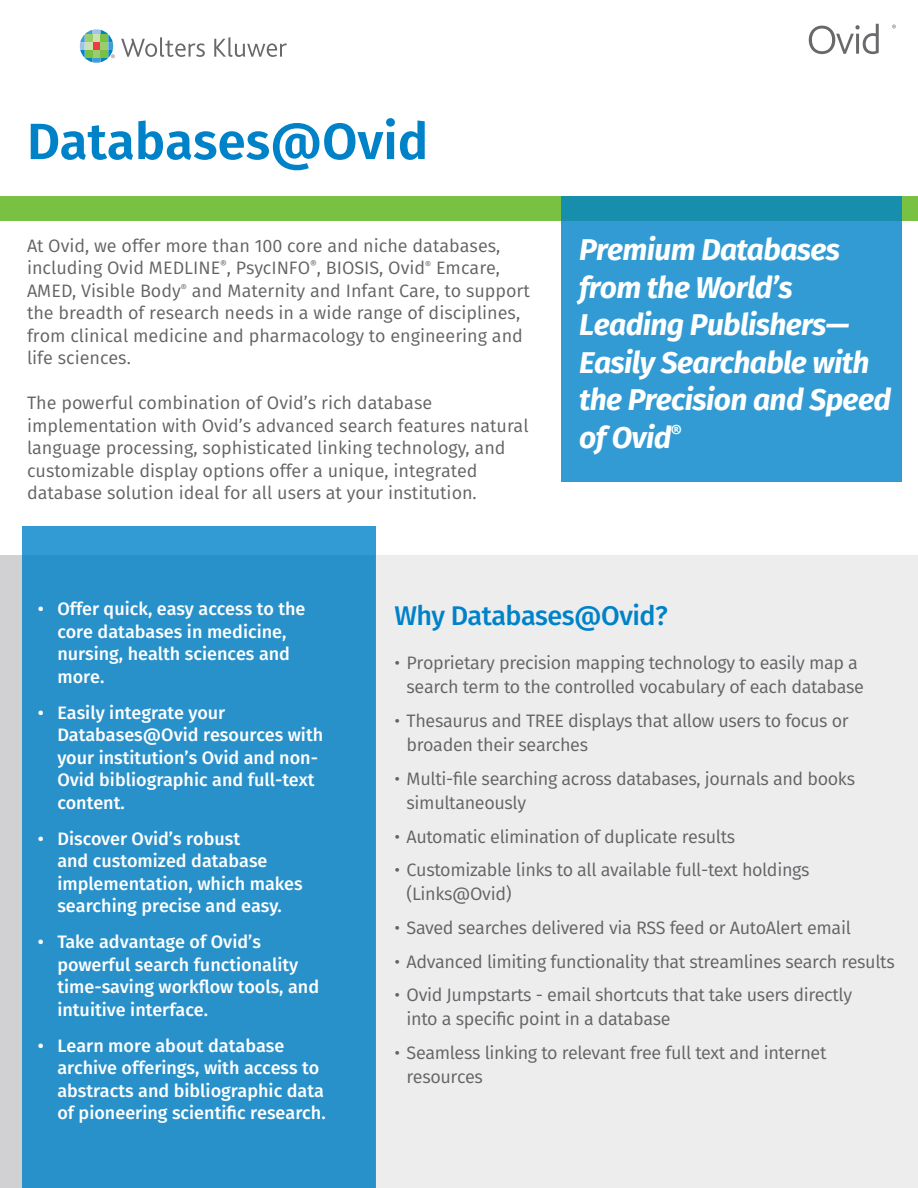
<style>
.page{position:relative;width:918px;height:1188px;background:#fff}
.page>*{position:absolute;margin:0;border:0;box-sizing:border-box;transform-origin:0 0}
.t1{font:600 51px "Fira Sans";color:#0082c8}
.t2{font:italic 700 30px/37.5px "Fira Sans";letter-spacing:-.02em;color:#fff}
.t3{font:500 27px "Fira Sans";letter-spacing:-.02em;color:#0082c8}
.t4{font:18px/24px "Fira Sans";letter-spacing:-.02em;color:#636366}
.t5{font:18px/22.5px "Fira Sans";color:#636366}
.t6{font:500 18px "Fira Sans";color:#fff}
</style>
<div class="page">
<div style="left:0;top:196px;width:918px;height:25px;background:#79c142"></div>
<svg style="left:562px;top:196px;width:340px;height:286px;background:#3099cf"></svg>
<div style="left:0;top:555px;width:918px;height:633px;background:#ededee"></div>
<div style="left:0;top:555px;width:375px;height:633px;background:#d1d1d3"></div>
<div style="left:22px;top:526px;width:354px;height:662px;background:#2991ca"></div>
<svg style="left:80px;top:29px;width:35px;height:34px"></svg>
<svg style="left:121px;top:37px;width:84px;height:20px"></svg>
<svg style="left:214px;top:37px;width:73px;height:20px"></svg>
<svg style="left:809px;top:24px;width:70px;height:30px"></svg>
<svg style="left:892px;top:25px;width:4px;height:3px"></svg>
<p class="t1" style="left:27px;top:99px;width:403px">Databases@Ovid</p>
<p class="t5" style="left:27px;top:234px;width:505px">At Ovid, we offer more than 100 core and niche databases, including Ovid MEDLINE<sup>®</sup>, PsycINFO<sup>®</sup>, BIOSIS, Ovid<sup>®</sup> Emcare, AMED, Visible Body<sup>®</sup> and Maternity and Infant Care, to support the breadth of research needs in a wide range of disciplines, from clinical medicine and pharmacology to engineering and life sciences.</p>
<p class="t5" style="left:27px;top:391px;width:503px">The powerful combination of Ovid’s rich database implementation with Ovid’s advanced search features natural language processing, sophisticated linking technology, and customizable display options offer a unique, integrated database solution ideal for all users at your institution.</p>
<p class="t2" style="left:579px;top:229px;width:263px">Premium Databases from the World’s</p>
<p class="t2" style="left:579px;top:304px;width:292px">Leading Publishers—<br>Easily Searchable with</p>
<p class="t2" style="left:579px;top:379px;width:314px">the Precision and Speed of Ovid<sup>®</sup></p>
<p class="t6" style="left:38px;top:594px;width:269px">• Offer quick, easy access to the</p>
<p class="t6" style="left:57px;top:617px;width:231px">core databases in medicine,</p>
<p class="t6" style="left:57px;top:639px;width:234px">nursing, health sciences and</p>
<p class="t6" style="left:57px;top:662px;width:48px">more.</p>
<p class="t6" style="left:38px;top:698px;width:189px">• Easily integrate your</p>
<p class="t6" style="left:57px;top:720px;width:267px">Databases@Ovid resources with</p>
<p class="t6" style="left:57px;top:743px;width:262px">your institution’s Ovid and non-</p>
<p class="t6" style="left:57px;top:765px;width:259px">Ovid bibliographic and full-text</p>
<p class="t6" style="left:57px;top:788px;width:69px">content.</p>
<p class="t6" style="left:38px;top:824px;width:204px">• Discover Ovid’s robust</p>
<p class="t6" style="left:57px;top:846px;width:212px">and customized database</p>
<p class="t6" style="left:57px;top:869px;width:247px">implementation, which makes</p>
<p class="t6" style="left:57px;top:891px;width:226px">searching precise and easy.</p>
<p class="t6" style="left:38px;top:927px;width:225px">• Take advantage of Ovid’s</p>
<p class="t6" style="left:57px;top:950px;width:242px">powerful search functionality</p>
<p class="t6" style="left:57px;top:972px;width:263px">time-saving workflow tools, and</p>
<p class="t6" style="left:57px;top:995px;width:152px">intuitive interface.</p>
<p class="t6" style="left:38px;top:1031px;width:248px">• Learn more about database</p>
<p class="t6" style="left:57px;top:1053px;width:263px">archive offerings, with access to</p>
<p class="t6" style="left:57px;top:1076px;width:268px">abstracts and bibliographic data</p>
<p class="t6" style="left:57px;top:1098px;width:270px">of pioneering scientific research.</p>
<p class="t3" style="left:395px;top:594px;width:275px">Why Databases@Ovid?</p>
<p class="t4" style="left:407px;top:651px;width:459px;text-indent:-12px">• Proprietary precision mapping technology to easily map a search term to the controlled vocabulary of each database</p>
<p class="t4" style="left:407px;top:708px;width:444px;text-indent:-12px">• Thesaurus and TREE displays that allow users to focus or broaden their searches</p>
<p class="t4" style="left:407px;top:766px;width:450px;text-indent:-12px">• Multi-file searching across databases, journals and books simultaneously</p>
<p class="t4" style="left:395px;top:824px;width:342px">• Automatic elimination of duplicate results</p>
<p class="t4" style="left:407px;top:858px;width:404px;text-indent:-12px">• Customizable links to all available full-text holdings (Links@Ovid)</p>
<p class="t4" style="left:395px;top:915px;width:458px">• Saved searches delivered via RSS feed or AutoAlert email</p>
<p class="t4" style="left:395px;top:949px;width:502px">• Advanced limiting functionality that streamlines search results</p>
<p class="t4" style="left:407px;top:983px;width:447px;text-indent:-12px">• Ovid Jumpstarts - email shortcuts that take users directly into a specific point in a database</p>
<p class="t4" style="left:407px;top:1040px;width:421px;text-indent:-12px">• Seamless linking to relevant free full text and internet resources</p>
</div>
